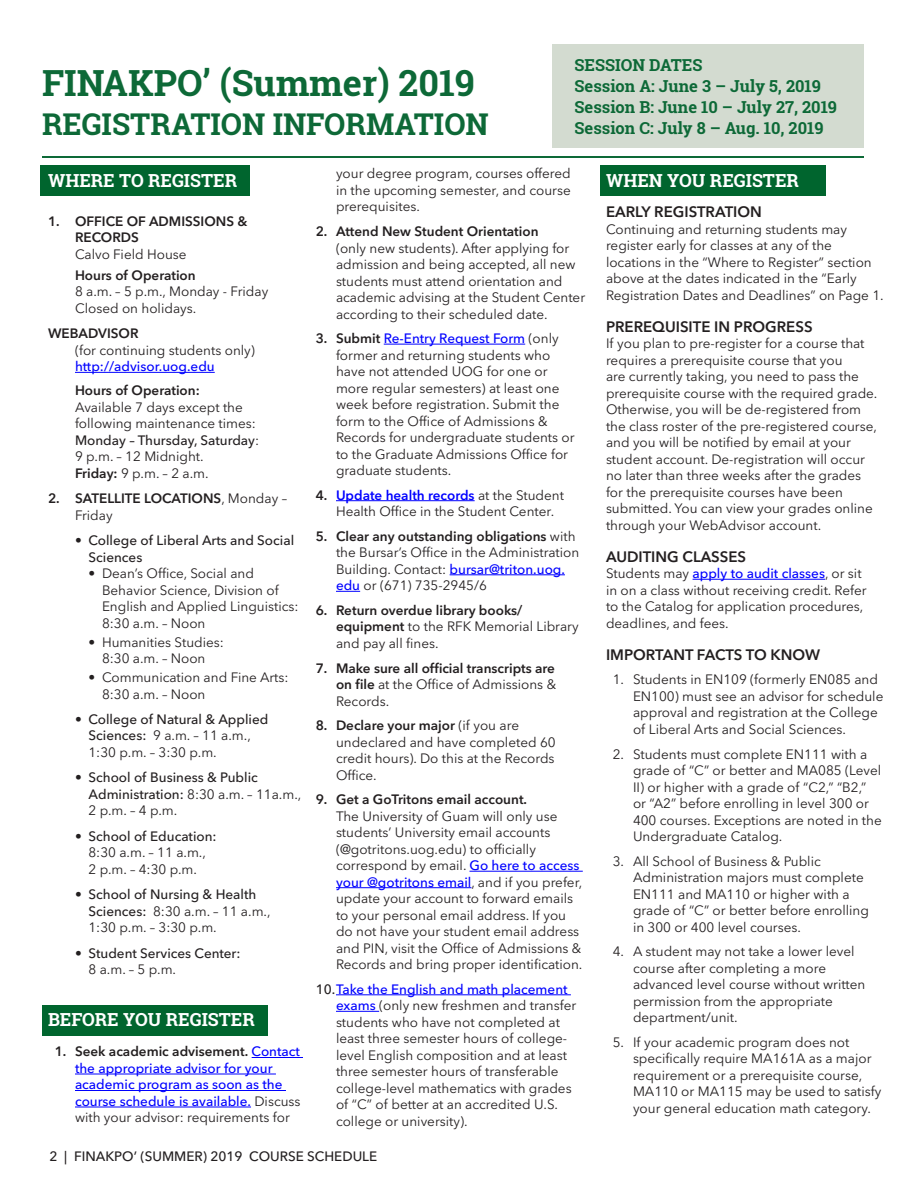
<style>
.page{position:relative;width:918px;height:1188px;background:#fff}
.page>*{position:absolute;margin:0;border:0;box-sizing:border-box;transform-origin:0 0}
.t1{font:700 36px "Roboto Slab";color:#0d6937}
.t2{font:700 30px "Roboto Slab";color:#0d6937}
.t3{font:700 18px "Roboto Slab";color:#fff}
.t4{font:700 16.5px/21px "Roboto Slab";color:#0d6937}
.t5{font:600 15px "Avenir Next LT Pro";color:#231f20}
.t6{font:13.5px/16.5px "Avenir Next LT Pro";color:#231f20}
.t7{font:500 13.5px/16.5px "Avenir Next LT Pro";color:#231f20}
.t8{font:600 13.5px/16.5px "Avenir Next LT Pro";color:#231f20}
.t9{font:500 13.5px/16.5px "Avenir Next LT Pro";color:#00f}
.s1{font-weight:500;color:#00f}
.s2{font-weight:400}
.s3{font-weight:600}
.s4{font-weight:500}
.s5{font-weight:600;color:#231f20}
.s6{font-weight:400;color:#231f20}
.s7{font-weight:600;color:#00f}
</style>
<div class="page">
<hr style="left:42px;top:157px;width:822px;height:1px;background:#0d6937">
<div style="left:41px;top:165px;width:209px;height:31px;background:#00652e"></div>
<div style="left:42px;top:1005px;width:225px;height:31px;background:#00652e"></div>
<div style="left:600px;top:165px;width:225px;height:31px;background:#00652e"></div>
<hr style="left:75px;top:372px;width:140px;height:1px;background:#00f">
<hr style="left:252px;top:1057px;width:51px;height:1px;background:#00f">
<hr style="left:75px;top:1074px;width:201px;height:1px;background:#00f">
<hr style="left:75px;top:1090px;width:211px;height:1px;background:#00f">
<hr style="left:75px;top:1107px;width:176px;height:1px;background:#00f">
<hr style="left:384px;top:344px;width:141px;height:1px;background:#00f">
<hr style="left:336px;top:500px;width:139px;height:1px;background:#00f">
<hr style="left:450px;top:574px;width:115px;height:1px;background:#00f">
<svg style="left:336px;top:591px;width:24px;height:1px"></svg>
<hr style="left:470px;top:871px;width:113px;height:1px;background:#00f">
<hr style="left:336px;top:887px;width:135px;height:1px;background:#00f">
<hr style="left:336px;top:994px;width:235px;height:1px;background:#00f">
<hr style="left:336px;top:1011px;width:43px;height:1px;background:#00f">
<div style="left:552px;top:44px;width:312px;height:103px;background:#d3dbd0"></div>
<hr style="left:693px;top:579px;width:132px;height:1px;background:#00f">
<p class="t4" style="left:575px;top:54px;width:264px">SESSION DATES<br>Session A: June 3 – July 5, 2019<br>Session B: June 10 – July 27, 2019<br>Session C: July 8 – Aug. 10, 2019</p>
<p class="t3" style="left:606px;top:168px;width:194px">WHEN YOU REGISTER</p>
<p class="t5" style="left:606px;top:203px;width:157px">EARLY REGISTRATION</p>
<p class="t6" style="left:606px;top:221px;width:279px">Continuing and returning students may register early for classes at any of the locations in the “Where to Register” section above at the dates indicated in the “Early Registration Dates and Deadlines” on Page 1.</p>
<p class="t5" style="left:606px;top:317px;width:208px">PREREQUISITE IN PROGRESS</p>
<p class="t6" style="left:606px;top:335px;width:273px">If you plan to pre-register for a course that requires a prerequisite course that you<br>are currently taking, you need to pass the prerequisite course with the required grade.<br>Otherwise, you will be de-registered from the class roster of the pre-registered course, and you will be notified by email at your student account. De-registration will occur no later than three weeks after the grades for the prerequisite courses have been submitted. You can view your grades online through your WebAdvisor account.</p>
<p class="t5" style="left:606px;top:547px;width:142px">AUDITING CLASSES</p>
<p class="t6" style="left:606px;top:565px;width:262px">Students may <span class="s1">apply to audit classes</span>, or sit in on a class without receiving credit. Refer to the Catalog for application procedures, deadlines, and fees.</p>
<p class="t5" style="left:606px;top:645px;width:216px">IMPORTANT FACTS TO KNOW</p>
<p class="t6" style="left:633px;top:671px;width:252px;text-indent:-20px">1. Students in EN109 (formerly EN085 and EN100) must see an advisor for schedule approval and registration at the College of Liberal Arts and Social Sciences.</p>
<p class="t6" style="left:633px;top:746px;width:250px;text-indent:-20px">2. Students must complete EN111 with a grade of “C” or better and MA085 (Level II) or higher with a grade of “C2,” “B2,” or “A2” before enrolling in level 300 or 400 courses. Exceptions are noted in the Undergraduate Catalog.</p>
<p class="t6" style="left:633px;top:853px;width:238px;text-indent:-20px">3. All School of Business &amp; Public Administration majors must complete EN111 and MA110 or higher with a grade of “C” or better before enrolling in 300 or 400 level courses.</p>
<p class="t6" style="left:633px;top:943px;width:234px;text-indent:-20px">4. A student may not take a lower level course after completing a more advanced level course without written permission from the appropriate department/unit.</p>
<p class="t6" style="left:633px;top:1034px;width:250px;text-indent:-20px">5. If your academic program does not specifically require MA161A as a major requirement or a prerequisite course, MA110 or MA115 may be used to satisfy your general education math category.</p>
<p class="t1" style="left:42px;top:58px;width:435px">FINAKPO’ (Summer) 2019</p>
<p class="t2" style="left:42px;top:103px;width:448px">REGISTRATION INFORMATION</p>
<p class="t3" style="left:48px;top:168px;width:191px">WHERE TO REGISTER</p>
<p class="t8" style="left:75px;top:213px;width:174px;text-indent:-27px">1. OFFICE OF ADMISSIONS &amp;<br>RECORDS<br><span class="s2">Calvo Field House</span></p>
<p class="t6" style="left:75px;top:267px;width:195px"><span class="s3">Hours of Operation<br></span>8 a.m. – 5 p.m., Monday - Friday<br>Closed on holidays.</p>
<p class="t6" style="left:75px;top:325px;width:181px;text-indent:-27px"><span class="s3">WEBADVISOR<br></span>(for continuing students only) <span class="s1">http://advisor.uog.edu</span></p>
<p class="t6" style="left:75px;top:382px;width:186px"><span class="s3">Hours of Operation:<br></span>Available 7 days except the following maintenance times:<br><span class="s4">Monday – Thursday, Saturday</span>:<br>9 p.m. – 12 Midnight.<br><span class="s3">Friday:</span> 9 p.m. – 2 a.m.</p>
<p class="t8" style="left:75px;top:490px;width:214px;text-indent:-27px">2. SATELLITE LOCATIONS<span class="s2">, Monday –<br>Friday</span></p>
<p class="t7" style="left:88px;top:532px;width:207px;text-indent:-14px">• College of Liberal Arts and Social<br>Sciences</p>
<p class="t6" style="left:102px;top:565px;width:198px;text-indent:-14px">• Dean’s Office, Social and<br>Behavior Science, Division of<br>English and Applied Linguistics:<br>8:30 a.m. – Noon</p>
<p class="t6" style="left:88px;top:634px;width:137px;text-align:center">• Humanities Studies:<br>8:30 a.m. – Noon</p>
<p class="t6" style="left:102px;top:669px;width:188px;text-indent:-14px">• Communication and Fine Arts:<br>8:30 a.m. – Noon</p>
<p class="t7" style="left:88px;top:711px;width:181px;text-indent:-14px">• College of Natural &amp; Applied<br>Sciences: <span class="s2">9 a.m. – 11 a.m.,<br>1:30 p.m. – 3:30 p.m.</span></p>
<p class="t7" style="left:88px;top:769px;width:214px;text-indent:-14px">• School of Business &amp; Public<br>Administration: <span class="s2">8:30 a.m. – 11a.m.,<br>2 p.m. – 4 p.m.</span></p>
<p class="t6" style="left:75px;top:828px;width:143px;text-align:center"><span class="s4">• School of Education:<br></span>8:30 a.m. – 11 a.m.,<br>2 p.m. – 4:30 p.m.</p>
<p class="t6" style="left:88px;top:886px;width:184px;text-indent:-14px"><span class="s4">• School of Nursing &amp; Health<br>Sciences:</span> 8:30 a.m. – 11 a.m.,<br>1:30 p.m. – 3:30 p.m.</p>
<p class="t7" style="left:88px;top:945px;width:154px;text-indent:-14px">• Student Services Center:<br><span class="s2">8 a.m. – 5 p.m.</span></p>
<p class="t3" style="left:48px;top:1008px;width:208px">BEFORE YOU REGISTER</p>
<p class="t9" style="left:75px;top:1044px;width:227px;text-indent:-20px"><span class="s5">1. Seek academic advisement.</span> Contact the appropriate advisor for your academic program as soon as the course schedule is available. <span class="s6">Discuss with your advisor: requirements for</span></p>
<p class="t6" style="left:336px;top:165px;width:236px;text-align:justify">your degree program, courses offered in the upcoming semester, and course prerequisites.</p>
<p class="t6" style="left:336px;top:223px;width:251px;text-indent:-20px"><span class="s3">2. Attend New Student Orientation<br></span>(only new students). After applying for admission and being accepted, all new students must attend orientation and academic advising at the Student Center according to their scheduled date.</p>
<p class="t6" style="left:336px;top:330px;width:240px;text-indent:-20px"><span class="s3">3. Submit</span> <span class="s1">Re-Entry Request Form</span> (only former and returning students who have not attended UOG for one or more regular semesters) at least one week before registration. Submit the form to the Office of Admissions &amp; Records for undergraduate students or to the Graduate Admissions Office for graduate students.</p>
<p class="t6" style="left:336px;top:487px;width:230px;text-indent:-20px"><span class="s3">4.</span> <span class="s7">Update health records</span> at the Student<br>Health Office in the Student Center.</p>
<p class="t6" style="left:336px;top:528px;width:245px;text-indent:-20px"><span class="s3">5. Clear any outstanding obligations</span> with the Bursar’s Office in the Administration Building. Contact: <span class="s1">bursar@triton.uog. edu</span> or (671) 735-2945/6</p>
<p class="t6" style="left:336px;top:602px;width:244px;text-indent:-20px"><span class="s3">6. Return overdue library books/ equipment</span> to the RFK Memorial Library and pay all fines.</p>
<p class="t8" style="left:336px;top:659px;width:222px;text-align:justify;text-indent:-20px">7. Make sure all official transcripts are on file <span class="s2">at the Office of Admissions &amp; Records.</span></p>
<p class="t6" style="left:336px;top:717px;width:221px;text-indent:-20px"><span class="s3">8. Declare your major</span> (if you are undeclared and have completed 60 credit hours). Do this at the Records<br>Office.</p>
<p class="t6" style="left:336px;top:791px;width:248px;text-indent:-20px"><span class="s3">9. Get a GoTritons email account.<br></span>The University of Guam will only use students’ University email accounts (@gotritons.uog.edu) to officially correspond by email. <span class="s1">Go here to access your @gotritons email</span>, and if you prefer, update your account to forward emails to your personal email address. If you do not have your student email address and PIN, visit the Office of Admissions &amp; Records and bring proper identification.</p>
<p class="t6" style="left:336px;top:981px;width:242px;text-indent:-20px"><span class="s4">10.</span><span class="s1">Take the English and math placement exams</span> (only new freshmen and transfer students who have not completed at least three semester hours of college&shy;level English composition and at least three semester hours of transferable college-level mathematics with grades of “C” of better at an accredited U.S. college or university).</p>
<p class="t7" style="left:50px;top:1148px;width:329px">2 | FINAKPO’ (SUMMER) 2019 COURSE SCHEDULE</p>
</div>
